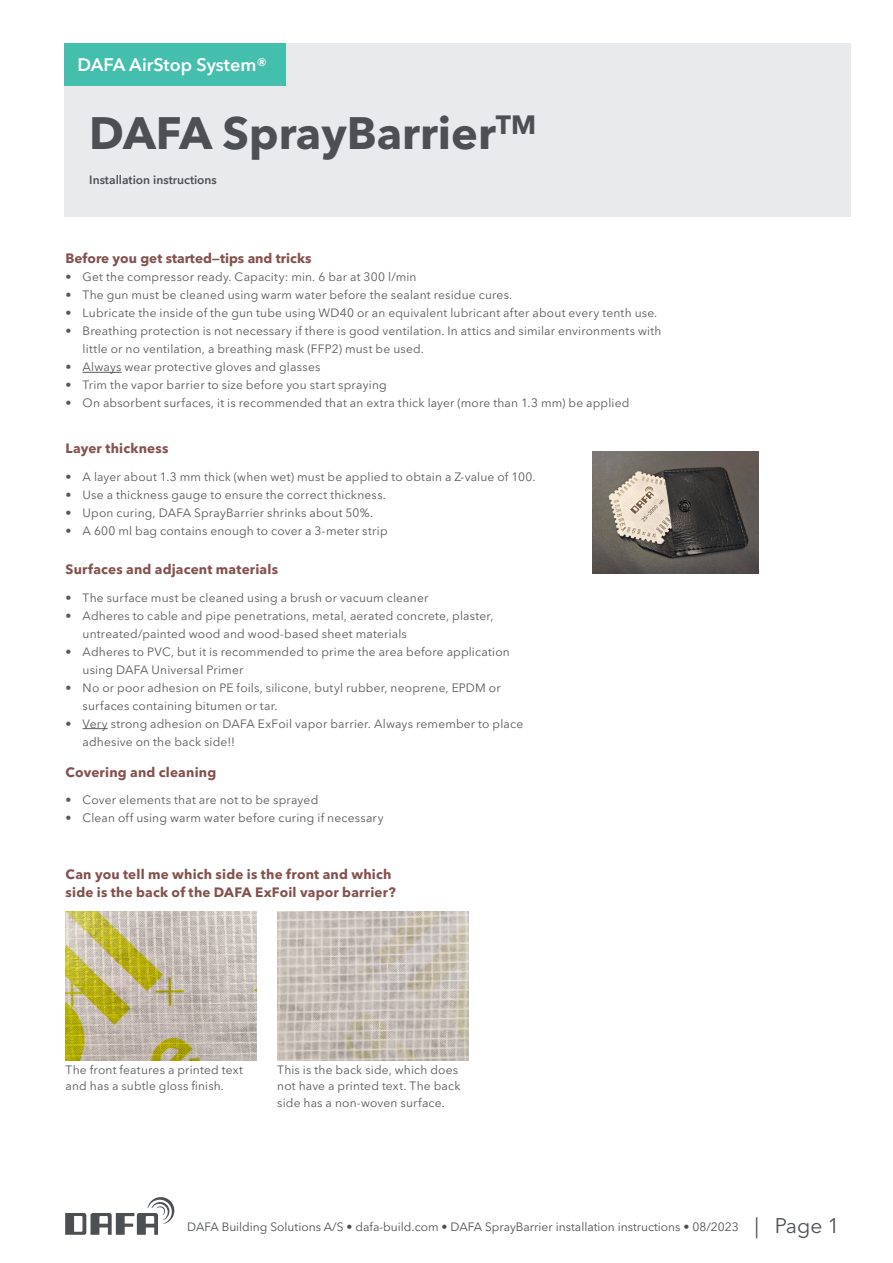
<style>
.page{position:relative;width:893px;height:1263px;background:#fff}
.page>*{position:absolute;margin:0;border:0;box-sizing:border-box;transform-origin:0 0}
.t1{font:700 45px "Avenir Next LT Pro";color:#4d5053}
.t2{font:600 18px "Avenir Next LT Pro";color:#fff}
._2_Rubrik{font:700 13.5px/18px "Avenir Next LT Pro";letter-spacing:.015em;color:#85514e}
._2_Rubrik-2{font:12px/18px "Avenir Next LT Pro";letter-spacing:.015em;color:#57585a}
.t3{font:12px "Avenir Next LT Pro";color:#4d5053}
.t4{font:600 12px "Avenir Next LT Pro";color:#4d5053}
.s1{font-size:21px}
</style>
<div class="page">
<svg style="left:65px;top:1197px;width:109px;height:38px"></svg>
<div style="left:65px;top:43px;width:786px;height:174px;background:#e9eaec"></div>
<hr style="left:83px;top:372px;width:39px;height:1px;background:#57585a">
<div style="left:65px;top:43px;width:221px;height:43px;background:#45bfad"></div>
<svg style="left:83px;top:728px;width:25px;height:1px"></svg>
<img style="left:592px;top:451px;width:167px;height:122px">
<img style="left:66px;top:911px;width:191px;height:149px">
<img style="left:277px;top:911px;width:192px;height:149px">
<p class="t2" style="left:77px;top:54px;width:191px">DAFA AirStop System®</p>
<p class="t1" style="left:89px;top:106px;width:448px">DAFA SprayBarrier<sup>TM</sup></p>
<p class="t4" style="left:89px;top:172px;width:129px">Installation instructions</p>
<p class="_2_Rubrik" style="left:66px;top:250px;width:247px">Before you get started—tips and tricks</p>
<p class="_2_Rubrik-2" style="left:66px;top:268px;width:352px">• Get the compressor ready. Capacity: min. 6 bar at 300 l/min</p>
<p class="_2_Rubrik-2" style="left:66px;top:286px;width:448px">• The gun must be cleaned using warm water before the sealant residue cures.</p>
<p class="_2_Rubrik-2" style="left:66px;top:304px;width:593px">• Lubricate the inside of the gun tube using WD40 or an equivalent lubricant after about every tenth use.</p>
<p class="_2_Rubrik-2" style="left:83px;top:322px;width:580px;text-indent:-17px">• Breathing protection is not necessary if there is good ventilation. In attics and similar environments with little or no ventilation, a breathing mask (FFP2) must be used.</p>
<p class="_2_Rubrik-2" style="left:66px;top:358px;width:256px">• Always wear protective gloves and glasses</p>
<p class="_2_Rubrik-2" style="left:66px;top:376px;width:323px">• Trim the vapor barrier to size before you start spraying</p>
<p class="_2_Rubrik-2" style="left:66px;top:394px;width:565px">• On absorbent surfaces, it is recommended that an extra thick layer (more than 1.3 mm) be applied</p>
<p class="_2_Rubrik" style="left:66px;top:439px;width:105px">Layer thickness</p>
<p class="_2_Rubrik-2" style="left:66px;top:468px;width:471px">• A layer about 1.3 mm thick (when wet) must be applied to obtain a Z-value of 100.</p>
<p class="_2_Rubrik-2" style="left:66px;top:486px;width:322px">• Use a thickness gauge to ensure the correct thickness.</p>
<p class="_2_Rubrik-2" style="left:66px;top:504px;width:309px">• Upon curing, DAFA SprayBarrier shrinks about 50%.</p>
<p class="_2_Rubrik-2" style="left:66px;top:522px;width:324px">• A 600 ml bag contains enough to cover a 3-meter strip</p>
<p class="_2_Rubrik" style="left:66px;top:560px;width:214px">Surfaces and adjacent materials</p>
<p class="_2_Rubrik-2" style="left:66px;top:588px;width:364px">• The surface must be cleaned using a brush or vacuum cleaner</p>
<p class="_2_Rubrik-2" style="left:83px;top:606px;width:412px;text-indent:-17px">• Adheres to cable and pipe penetrations, metal, aerated concrete, plaster, untreated/painted wood and wood-based sheet materials</p>
<p class="_2_Rubrik-2" style="left:83px;top:642px;width:429px;text-indent:-17px">• Adheres to PVC, but it is recommended to prime the area before application using DAFA Universal Primer</p>
<p class="_2_Rubrik-2" style="left:83px;top:678px;width:420px;text-indent:-17px">• No or poor adhesion on PE foils, silicone, butyl rubber, neoprene, EPDM or surfaces containing bitumen or tar.</p>
<p class="_2_Rubrik-2" style="left:83px;top:714px;width:442px;text-indent:-17px">• Very strong adhesion on DAFA ExFoil vapor barrier. Always remember to place adhesive on the back side!!</p>
<p class="_2_Rubrik" style="left:66px;top:764px;width:152px">Covering and cleaning</p>
<p class="_2_Rubrik-2" style="left:66px;top:791px;width:254px">• Cover elements that are not to be sprayed</p>
<p class="_2_Rubrik-2" style="left:66px;top:809px;width:319px">• Clean off using warm water before curing if necessary</p>
<p class="_2_Rubrik" style="left:66px;top:865px;width:332px">Can you tell me which side is the front and which side is the back of the DAFA ExFoil vapor barrier?</p>
<p class="_2_Rubrik-2" style="left:66px;top:1061px;width:179px;line-height:16.5px">The front features a printed text and has a subtle gloss finish.</p>
<p class="_2_Rubrik-2" style="left:277px;top:1061px;width:185px;line-height:16.5px">This is the back side, which does not have a printed text. The back side has a non-woven surface.</p>
<p class="t3" style="left:187px;top:1220px;width:654px">DAFA Building Solutions A/S • dafa-build.com • DAFA SprayBarrier installation instructions • 08/2023 <span class="s1">| Page 1</span></p>
</div>
